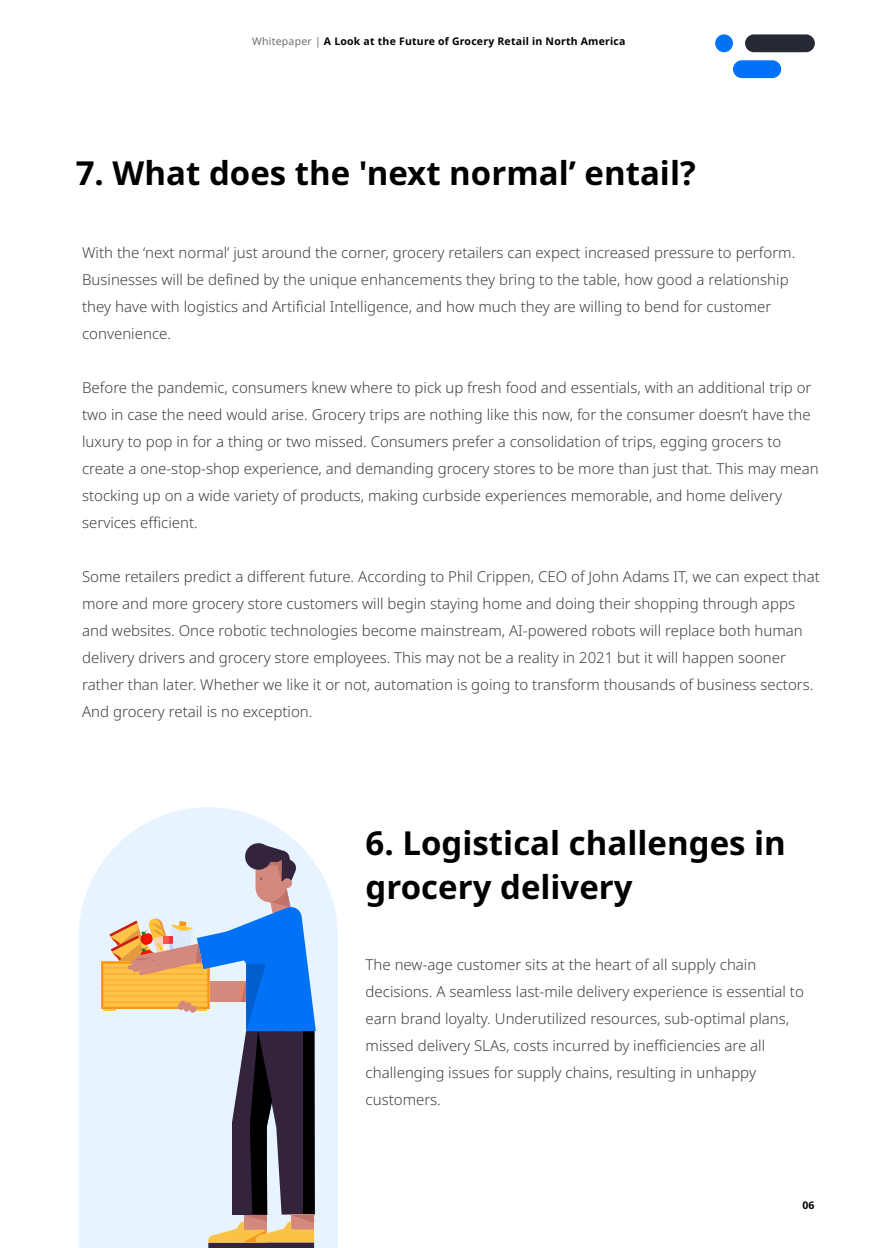
<style>
.page{position:relative;width:893px;height:1248px;background:#fff}
.page>*{position:absolute;margin:0;border:0;box-sizing:border-box;transform-origin:0 0}
.t1{font:700 33px/44.4px "Noto Sans";color:#000}
.t2{font:300 15px/27px "Noto Sans";color:#404041}
.t3{font:700 10.5px "Noto Sans";letter-spacing:.02em;color:#000}
.s1{font-weight:400;color:#6d6e70}
</style>
<div class="page">
<svg style="left:79px;top:807px;width:259px;height:441px;fill:#e7f3ff"></svg>
<div style="left:745px;top:34px;width:70px;height:18px;background:#262834;border-radius:9px"></div>
<div style="left:733px;top:60px;width:48px;height:18px;background:#0072f5;border-radius:9px"></div>
<div style="left:715px;top:34px;width:18px;height:18px;background:#0072f5;border-radius:50%"></div>
<svg style="left:101px;top:843px;width:215px;height:405px;background:#aeb5c2"></svg>
<p class="t3" style="left:252px;top:34px;width:375px"><span class="s1">Whitepaper |</span> A Look at the Future of Grocery Retail in North America</p>
<h1 class="t1" style="left:76px;top:152px;width:622px">7. What does the 'next normal’ entail?</h1>
<p class="t2" style="left:82px;top:239px;width:715px">With the ‘next normal’ just around the corner, grocery retailers can expect increased pressure to perform.<br>Businesses will be defined by the unique enhancements they bring to the table, how good a relationship they have with logistics and Artificial Intelligence, and how much they are willing to bend for customer convenience.</p>
<p class="t2" style="left:82px;top:374px;width:738px">Before the pandemic, consumers knew where to pick up fresh food and essentials, with an additional trip or two in case the need would arise. Grocery trips are nothing like this now, for the consumer doesn’t have the luxury to pop in for a thing or two missed. Consumers prefer a consolidation of trips, egging grocers to create a one-stop-shop experience, and demanding grocery stores to be more than just that. This may mean stocking up on a wide variety of products, making curbside experiences memorable, and home delivery services efficient.</p>
<p class="t2" style="left:82px;top:563px;width:739px">Some retailers predict a different future. According to Phil Crippen, CEO of John Adams IT, we can expect that more and more grocery store customers will begin staying home and doing their shopping through apps and websites. Once robotic technologies become mainstream, AI-powered robots will replace both human delivery drivers and grocery store employees. This may not be a reality in 2021 but it will happen sooner rather than later. Whether we like it or not, automation is going to transform thousands of business sectors.<br>And grocery retail is no exception.</p>
<h1 class="t1" style="left:366px;top:821px;width:422px">6. Logistical challenges in grocery delivery</h1>
<p class="t2" style="left:366px;top:951px;width:440px">The new-age customer sits at the heart of all supply chain decisions. A seamless last-mile delivery experience is essential to earn brand loyalty. Underutilized resources, sub-optimal plans, missed delivery SLAs, costs incurred by inefficiencies are all challenging issues for supply chains, resulting in unhappy customers.</p>
<p class="t3" style="left:802px;top:1197px;width:14px">06</p>
</div>
